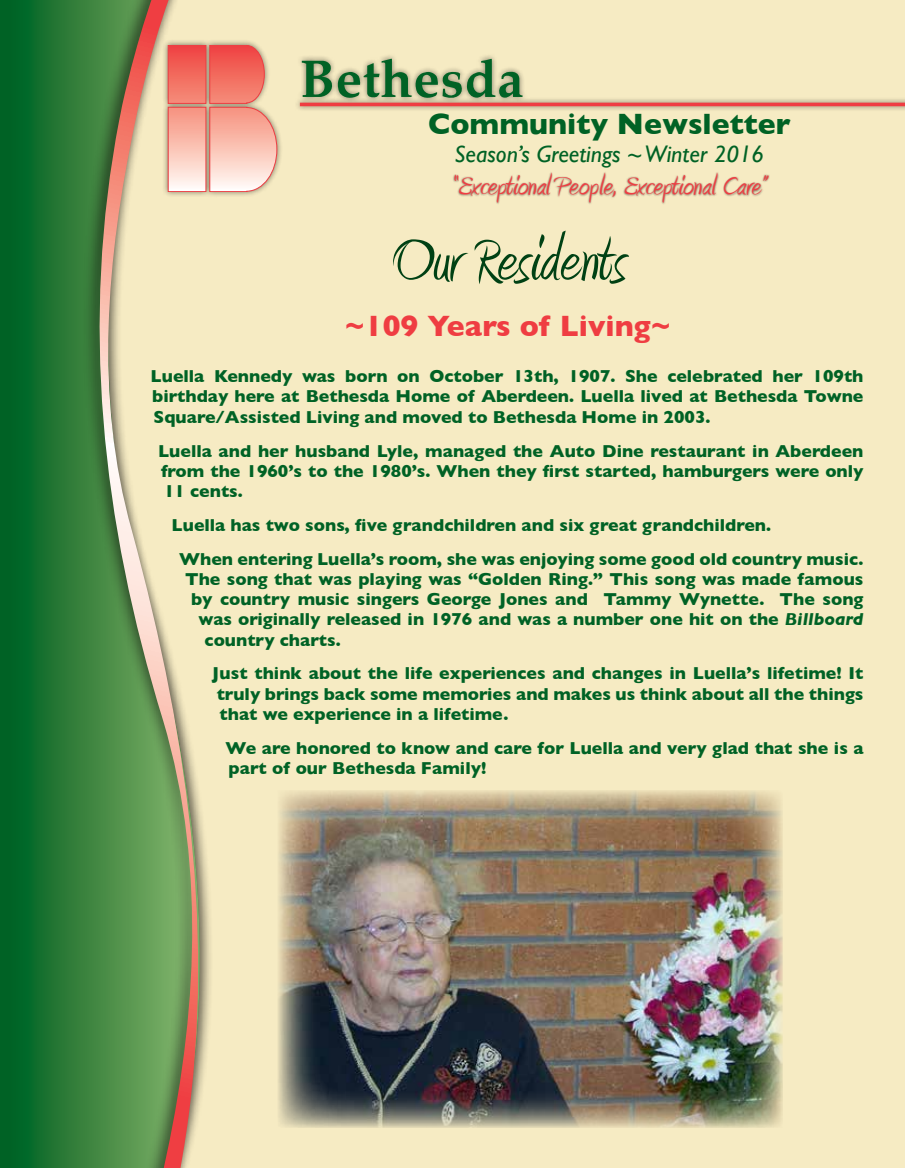
<style>
.page{position:relative;width:905px;height:1168px;background:#fff}
.page>*{position:absolute;margin:0;border:0;box-sizing:border-box;transform-origin:0 0}
.t1{font:77.4px "Amienne";color:#004114;scale:.9 1}
.t2{font:33px "Amienne";color:#ef3d42}
.t3{font:700 30px "Gill Sans";color:#006225}
.t4{font:700 30px "Gill Sans";color:#ef3d42}
.t5{font:italic 24px "Gill Sans";color:#006225}
.t6{font:700 17.7px/20.2px "Gill Sans";color:#006225;text-align:justify}
.s1{font-style:italic}
</style>
<div class="page">
<svg style="left:0;top:0;width:81px;height:1168px;background:#156f2e"></svg>
<div style="left:107px;top:0;width:797px;height:1168px;background:#f6ebc3"></div>
<svg style="left:81px;top:0;width:130px;height:1168px"></svg>
<div style="left:162px;top:39px;width:121px;height:159px;background:#000;opacity:.5"></div>
<svg style="left:168px;top:45px;width:109px;height:147px;background:#f2a394"></svg>
<div style="left:294px;top:53px;width:610px;height:59px;background:#000;opacity:.5"></div>
<svg style="left:302px;top:59px;width:220px;height:40px"></svg>
<hr style="left:300px;top:103px;width:604px;height:3px;background:#ef3d42">
<div style="left:452px;top:171px;width:318px;height:33px;background:#000;opacity:.5"></div>
<img style="left:278px;top:790px;width:504px;height:337px">
<h3 class="t3" style="left:428px;top:100px;width:364px">Community Newsletter</h3>
<h3 class="t5" style="left:454px;top:141px;width:311px">Season’s Greetings ~ Winter 2016</h3>
<h2 class="t2" style="left:451px;top:171px;width:317px">“Exceptional People, Exceptional Care”</h2>
<h1 class="t1" style="left:392px;top:225px;width:261px">Our Residents</h1>
<h3 class="t4" style="left:345px;top:302px;width:327px">~109 Years of Living~</h3>
<p class="t6" style="left:151px;top:366px;width:714px">Luella Kennedy was born on October 13th, 1907. She celebrated her 109th birthday here at Bethesda Home of Aberdeen. Luella lived at Bethesda Towne Square/Assisted Living and moved to Bethesda Home in 2003.</p>
<p class="t6" style="left:158px;top:440px;width:706px">Luella and her husband Lyle, managed the Auto Dine restaurant in Aberdeen from the 1960’s to the 1980’s. When they first started, hamburgers were only 11 cents.</p>
<p class="t6" style="left:179px;top:507px;width:686px;line-height:33.8px;text-indent:-8px">Luella has two sons, five grandchildren and six great grandchildren.<br>When entering Luella’s room, she was enjoying some good old country music.</p>
<p class="t6" style="left:185px;top:568px;width:679px">The song that was playing was “Golden Ring.” This song was made famous</p>
<p class="t6" style="left:191px;top:589px;width:674px">by country music singers George Jones and Tammy Wynette. The song</p>
<p class="t6" style="left:199px;top:609px;width:666px">was originally released in 1976 and was a number one hit on the <span class="s1">Billboard</span></p>
<p class="t6" style="left:205px;top:629px;width:137px">country charts.</p>
<p class="t6" style="left:212px;top:663px;width:652px">Just think about the life experiences and changes in Luella’s lifetime! It truly brings back some memories and makes us think about all the things that we experience in a lifetime.</p>
<p class="t6" style="left:226px;top:737px;width:639px">We are honored to know and care for Luella and very glad that she is a part of our Bethesda Family!</p>
</div>
